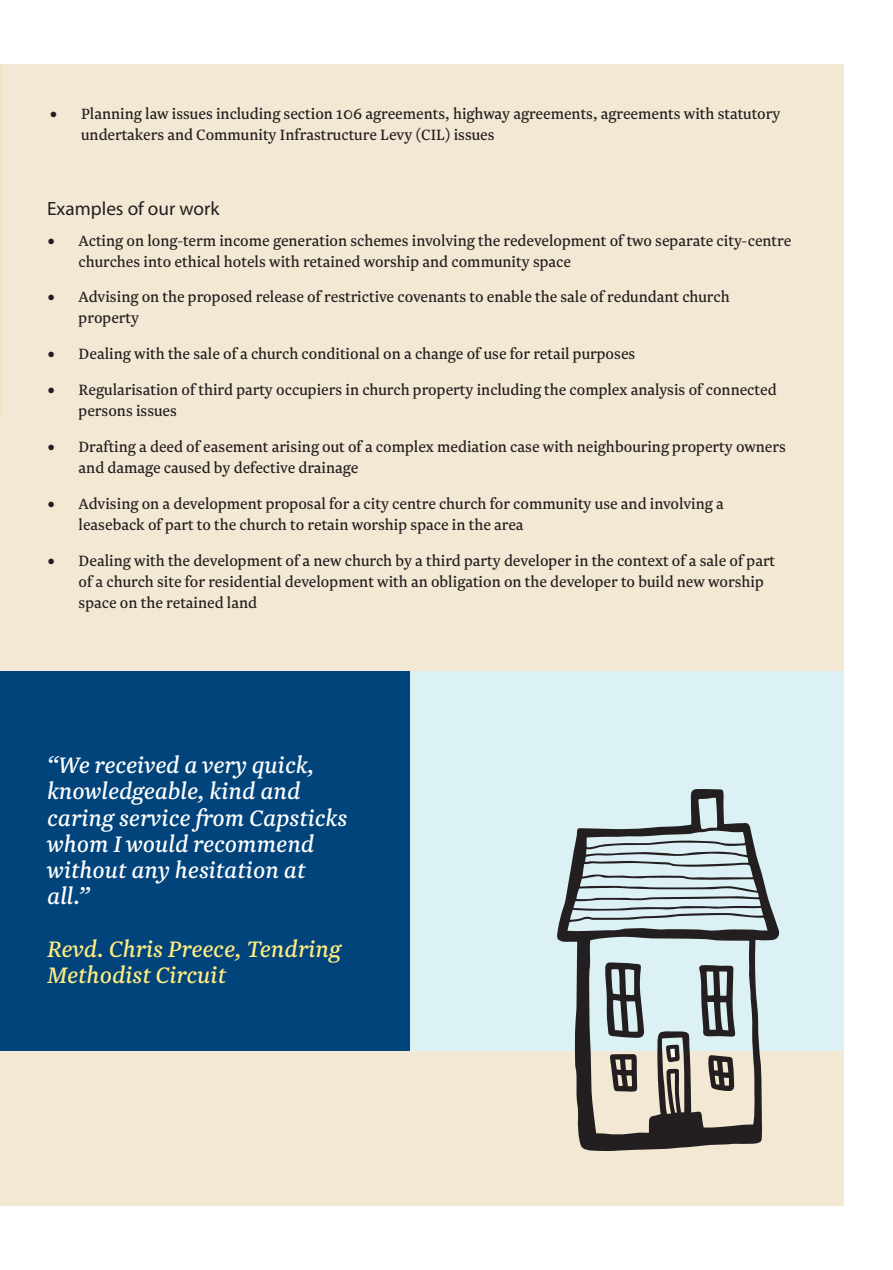
<style>
.page{position:relative;width:893px;height:1270px;background:#fff}
.page>*{position:absolute;margin:0;border:0;box-sizing:border-box;transform-origin:0 0}
.Quote_-_Inside_Cover{font:italic 26.25px/26.2px "Newzald";color:#fff}
.Quote_-_Inside_Cover-2{font:italic 26.25px/26.2px "Newzald";color:#ffed80}
.Paragraph_Style5{font:19.25px "Myriad Pro";color:#231f20}
.t1{font:17.5px/21px "Newzald";color:#231f20}
.s1{font-family:"Minion Pro";font-size:21px}
</style>
<div class="page">
<div style="left:0;top:1050px;width:843px;height:155px;background:#f3e8d3"></div>
<div style="left:0;top:671px;width:843px;height:379px;background:#dcf1f4"></div>
<div style="left:0;top:64px;width:843px;height:607px;background:#f3e8d3"></div>
<div style="left:0;top:671px;width:409px;height:379px;background:#00447b"></div>
<svg style="left:557px;top:789px;width:222px;height:362px"></svg>
<svg style="left:605px;top:962px;width:39px;height:76px"></svg>
<svg style="left:610px;top:1054px;width:27px;height:38px"></svg>
<svg style="left:708px;top:1055px;width:26px;height:36px"></svg>
<svg style="left:699px;top:965px;width:36px;height:72px"></svg>
<p class="t1" style="left:81px;top:103px;width:701px;text-indent:-32px"><span class="s1">•</span> Planning law issues including section 106 agreements, highway agreements, agreements with statutory undertakers and Community Infrastructure Levy (CIL) issues</p>
<p class="Paragraph_Style5" style="left:47px;top:196px;width:174px">Examples of our work</p>
<p class="t1" style="left:79px;top:229px;width:714px;text-indent:-32px"><span class="s1">•</span> Acting on long-term income generation schemes involving the redevelopment of two separate city-centre churches into ethical hotels with retained worship and community space</p>
<p class="t1" style="left:79px;top:286px;width:653px;text-indent:-32px"><span class="s1">•</span> Advising on the proposed release of restrictive covenants to enable the sale of redundant church property</p>
<p class="t1" style="left:47px;top:343px;width:590px"><span class="s1">•</span> Dealing with the sale of a church conditional on a change of use for retail purposes</p>
<p class="t1" style="left:79px;top:379px;width:699px;text-indent:-32px"><span class="s1">•</span> Regularisation of third party occupiers in church property including the complex analysis of connected persons issues</p>
<p class="t1" style="left:79px;top:436px;width:709px;text-indent:-32px"><span class="s1">•</span> Drafting a deed of easement arising out of a complex mediation case with neighbouring property owners and damage caused by defective drainage</p>
<p class="t1" style="left:79px;top:493px;width:647px;text-indent:-32px"><span class="s1">•</span> Advising on a development proposal for a city centre church for community use and involving a leaseback of part to the church to retain worship space in the area</p>
<p class="t1" style="left:79px;top:550px;width:698px;text-indent:-32px"><span class="s1">•</span> Dealing with the development of a new church by a third party developer in the context of a sale of part of a church site for residential development with an obligation on the developer to build new worship space on the retained land</p>
<p class="Quote_-_Inside_Cover" style="left:47px;top:751px;width:302px">“We received a very quick, knowledgeable, kind and caring service from Capsticks whom I would recommend without any hesitation at all.”</p>
<p class="Quote_-_Inside_Cover-2" style="left:47px;top:935px;width:296px">Revd. Chris Preece, Tendring<br>Methodist Circuit</p>
</div>
